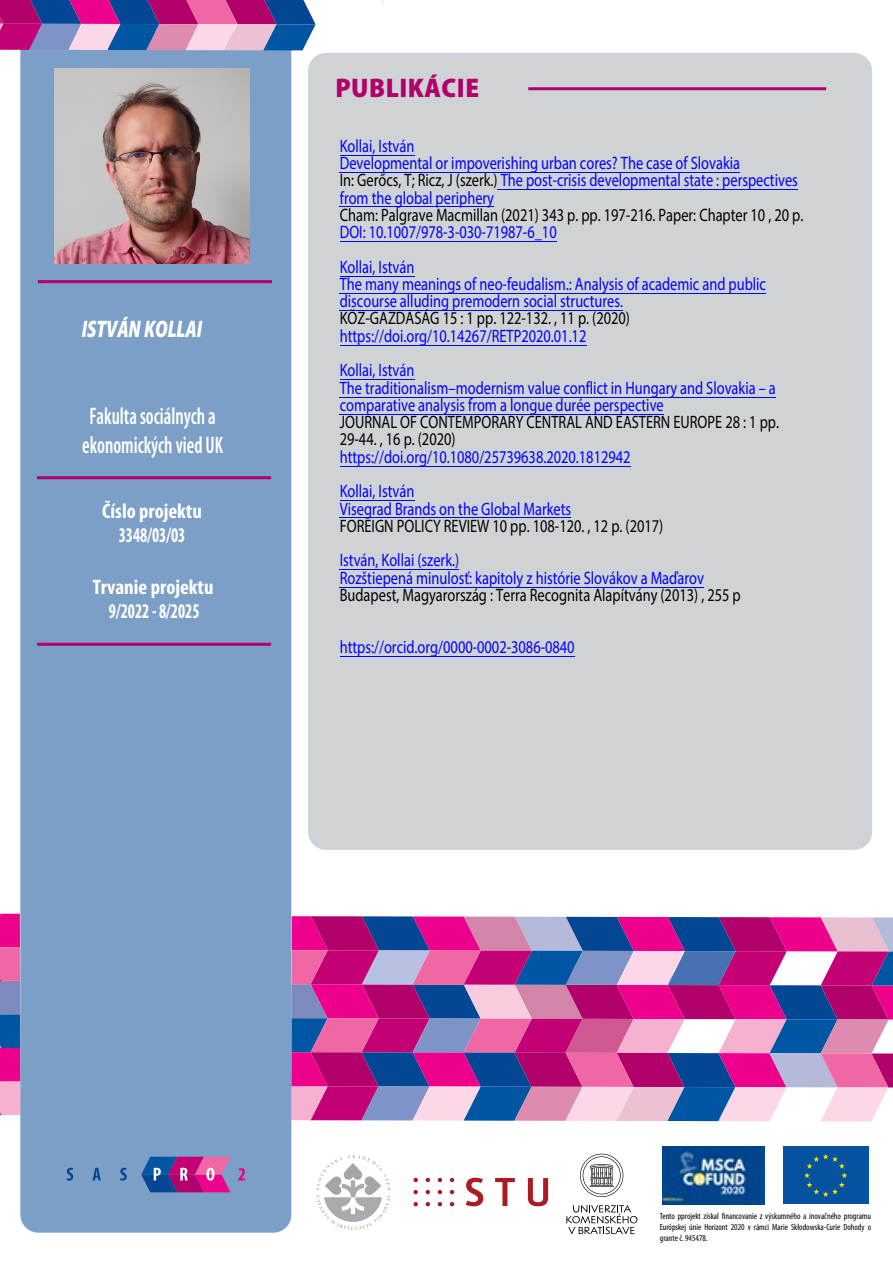
<style>
.page{position:relative;width:893px;height:1263px;background:#fff}
.page>*{position:absolute;margin:0;border:0;box-sizing:border-box;transform-origin:0 0}
.t1{font:900 semi-condensed 27px "Myriad Pro";letter-spacing:.02em;color:#b10069}
.t2{font:600 condensed 24px/28.8px "Myriad Pro";color:#fff;text-align:center;scale:.8 1}
.t3{font:italic 900 semi-condensed 24px "Myriad Pro";color:#fff;scale:.8 1}
.t4{font:700 condensed 21px/24.2px "Myriad Pro";color:#fff;text-align:center}
.t5{font:18px/17.2px "Myriad Pro";color:#00f;scale:.8 1}
.t6{font:18px/17.2px "Myriad Pro";color:#000;scale:.8 1}
.t7{font:condensed 9px/10.8px "Myriad Pro";color:#000;text-align:justify}
.s1{color:#000}
</style>
<div class="page">
<svg style="left:291px;top:916px;width:602px;height:205px;background:#ad5ca5"></svg>
<svg style="left:0;top:914px;width:20px;height:201px;background:#b454a8"></svg>
<div style="left:20px;top:32px;width:271px;height:1201px;background:#7c9fc7;border-radius:18px"></div>
<hr style="left:37px;top:643px;width:234px;height:3px;background:#b10069">
<svg style="left:413px;top:1190px;width:5px;height:4px"></svg>
<svg style="left:413px;top:1202px;width:5px;height:4px"></svg>
<svg style="left:426px;top:1190px;width:4px;height:4px"></svg>
<svg style="left:426px;top:1202px;width:4px;height:4px"></svg>
<svg style="left:438px;top:1190px;width:4px;height:4px"></svg>
<svg style="left:413px;top:1178px;width:5px;height:4px"></svg>
<svg style="left:426px;top:1178px;width:4px;height:4px"></svg>
<svg style="left:438px;top:1178px;width:4px;height:4px"></svg>
<svg style="left:438px;top:1202px;width:4px;height:4px"></svg>
<svg style="left:450px;top:1190px;width:4px;height:4px"></svg>
<svg style="left:450px;top:1202px;width:4px;height:4px"></svg>
<svg style="left:450px;top:1178px;width:4px;height:4px"></svg>
<svg style="left:466px;top:1178px;width:17px;height:28px"></svg>
<svg style="left:495px;top:1178px;width:20px;height:28px"></svg>
<svg style="left:528px;top:1178px;width:20px;height:28px"></svg>
<svg style="left:316px;top:1155px;width:75px;height:75px"></svg>
<div style="left:783px;top:1147px;width:85px;height:57px;background:#0651a0"></div>
<svg style="left:804px;top:1154px;width:43px;height:43px"></svg>
<hr style="left:38px;top:280px;width:234px;height:3px;background:#b10069">
<hr style="left:37px;top:476px;width:234px;height:3px;background:#b10069">
<svg style="left:238px;top:1168px;width:7px;height:12px"></svg>
<svg style="left:141px;top:1157px;width:89px;height:35px;background:#924498"></svg>
<svg style="left:67px;top:1168px;width:60px;height:13px"></svg>
<div style="left:308px;top:53px;width:564px;height:797px;background:#d0d3d6;border-radius:18px"></div>
<hr style="left:528px;top:87px;width:298px;height:3px;background:#b10069">
<svg style="left:580px;top:1154px;width:43px;height:43px"></svg>
<svg style="left:566px;top:1205px;width:71px;height:29px"></svg>
<img style="left:663px;top:1147px;width:102px;height:57px">
<svg style="left:0;top:0;width:316px;height:50px;background:#935fa4"></svg>
<img style="left:54px;top:68px;width:195px;height:195px">
<hr style="left:340px;top:656px;width:235px;height:1px;background:#00f">
<hr style="left:340px;top:587px;width:364px;height:1px;background:#00f">
<hr style="left:340px;top:569px;width:119px;height:1px;background:#00f">
<hr style="left:340px;top:517px;width:231px;height:1px;background:#00f">
<hr style="left:340px;top:500px;width:74px;height:1px;background:#00f">
<hr style="left:340px;top:466px;width:291px;height:1px;background:#00f">
<hr style="left:340px;top:414px;width:324px;height:1px;background:#00f">
<hr style="left:340px;top:397px;width:436px;height:1px;background:#00f">
<hr style="left:340px;top:379px;width:74px;height:1px;background:#00f">
<hr style="left:340px;top:345px;width:246px;height:1px;background:#00f">
<hr style="left:340px;top:310px;width:283px;height:1px;background:#00f">
<hr style="left:340px;top:293px;width:426px;height:1px;background:#00f">
<hr style="left:340px;top:276px;width:74px;height:1px;background:#00f">
<hr style="left:340px;top:241px;width:217px;height:1px;background:#00f">
<hr style="left:340px;top:206px;width:154px;height:1px;background:#00f">
<hr style="left:498px;top:189px;width:300px;height:1px;background:#00f">
<hr style="left:340px;top:172px;width:400px;height:1px;background:#00f">
<hr style="left:340px;top:155px;width:74px;height:1px;background:#00f">
<h2 class="t3" style="left:82px;top:315px;width:152px">ISTVÁN KOLLAI</h2>
<h2 class="t2" style="left:82px;top:402px;width:178px">Fakulta sociálnych a ekonomických vied UK</h2>
<p class="t4" style="left:102px;top:499px;width:101px">Číslo projektu<br>3348/03/03</p>
<p class="t4" style="left:93px;top:575px;width:122px">Trvanie projektu<br>9/2022 - 8/2025</p>
<h1 class="t1" style="left:335px;top:73px;width:145px">PUBLIKÁCIE</h1>
<p class="t5" style="left:340px;top:137px;width:574px">Kollai, István<br>Developmental or impoverishing urban cores? The case of Slovakia<br><span class="s1">In: Gerőcs, T; Ricz, J (szerk.)</span> The post-crisis developmental state : perspectives from the global periphery</p>
<p class="t6" style="left:340px;top:206px;width:581px">Cham: Palgrave Macmillan (2021) 343 p. pp. 197-216. Paper: Chapter 10 , 20 p.</p>
<p class="t5" style="left:340px;top:214px;width:273px;line-height:34.5px">DOI: 10.1007/978-3-030-71987-6_10<br>Kollai, István</p>
<p class="t5" style="left:340px;top:275px;width:534px">The many meanings of neo-feudalism.: Analysis of academic and public discourse alluding premodern social structures.</p>
<p class="t6" style="left:340px;top:310px;width:364px">KÖZ-GAZDASÁG 15 : 1 pp. 122-132. , 11 p. (2020)</p>
<p class="t5" style="left:340px;top:318px;width:310px;line-height:34.5px">https://doi.org/10.14267/RETP2020.01.12<br>Kollai, István</p>
<p class="t5" style="left:340px;top:379px;width:547px">The traditionalism–modernism value conflict in Hungary and Slovakia – a comparative analysis from a longue durée perspective</p>
<p class="t6" style="left:340px;top:413px;width:550px">JOURNAL OF CONTEMPORARY CENTRAL AND EASTERN EUROPE 28 : 1 pp.<br>29-44. , 16 p. (2020)</p>
<p class="t5" style="left:340px;top:439px;width:365px;line-height:34.5px">https://doi.org/10.1080/25739638.2020.1812942<br>Kollai, István</p>
<p class="t5" style="left:340px;top:500px;width:291px">Visegrad Brands on the Global Markets</p>
<p class="t6" style="left:340px;top:517px;width:406px">FOREIGN POLICY REVIEW 10 pp. 108-120. , 12 p. (2017)</p>
<p class="t5" style="left:340px;top:551px;width:457px">István, Kollai (szerk.)<br>Rozštiepená minulosť: kapitoly z histórie Slovákov a Maďarov</p>
<p class="t6" style="left:340px;top:586px;width:503px">Budapest, Magyarország : Terra Recognita Alapítvány (2013) , 255 p</p>
<p class="t5" style="left:340px;top:638px;width:295px">https://orcid.org/0000-0002-3086-0840</p>
<p class="t7" style="left:660px;top:1211px;width:213px">Tento pprojekt získal financovanie z výskumného a inovačného programu Európskej únie Horizont 2020 v rámci Marie Skłodowska-Curie Dohody o grante č. 945478.</p>
</div>
